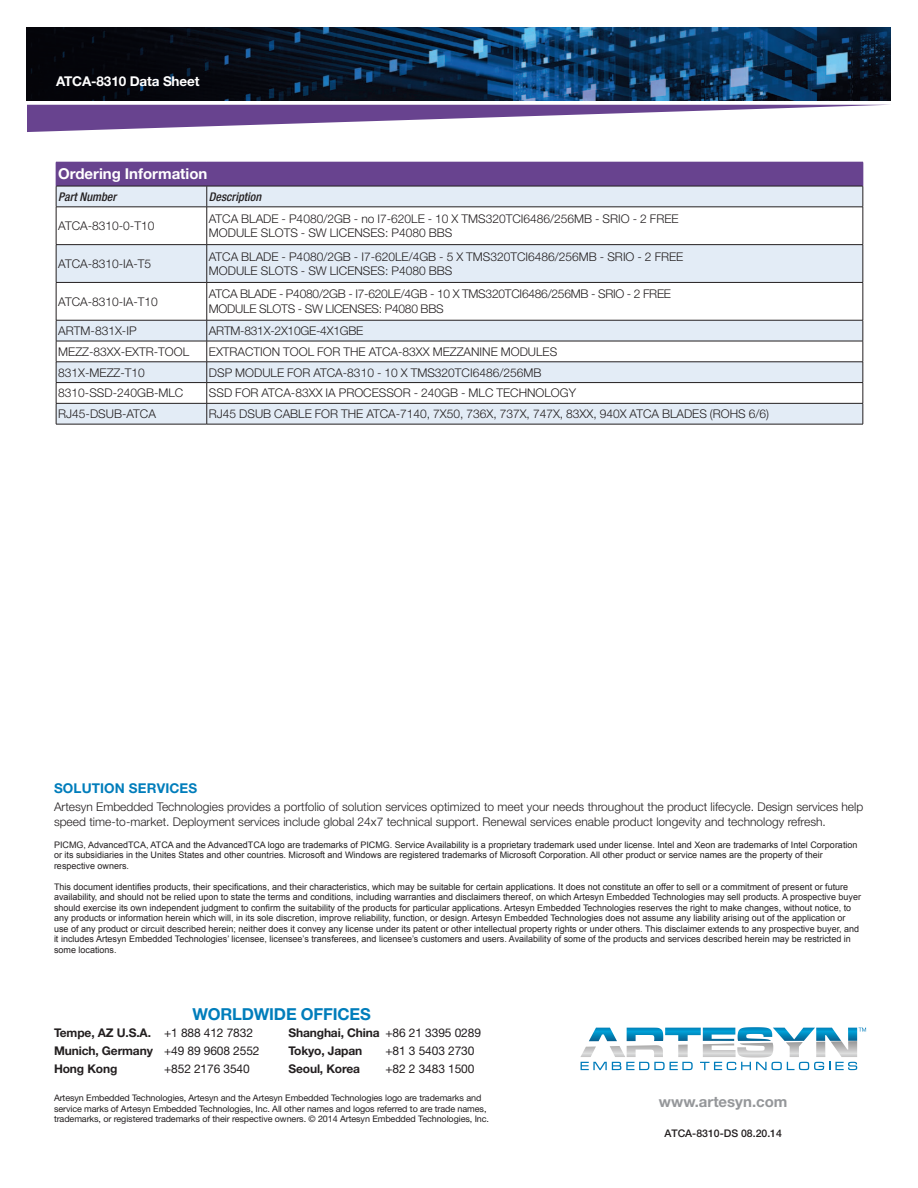
<style>
.page{position:relative;width:918px;height:1188px;background:#fff}
.page>*{position:absolute;margin:0;border:0;box-sizing:border-box;transform-origin:0 0}
.t1{font:700 16.5px "Helvetica Neue LT Std";color:#007dbb}
.t2{font:700 15px "Helvetica Neue LT Std";color:#fff}
.t3{font:700 15px "Helvetica Neue LT Std";color:#95979a}
.t4{font:700 13.5px "Helvetica Neue LT Std";letter-spacing:-.01em;color:#fff}
.t5{font:700 13.5px "Helvetica Neue LT Std";letter-spacing:.01em;color:#007dbb}
.t6{font:300 12px/14.4px "Helvetica Neue LT Std";color:#231f20}
.t7{font:300 12px/14.4px "Helvetica Neue LT Std";letter-spacing:-.02em;color:#231f20}
.t8{font:700 12px "Helvetica Neue LT Std";letter-spacing:-.01em;color:#231f20}
.t9{font:12px "Helvetica Neue LT Std";letter-spacing:-.01em;color:#231f20}
.t10{font:italic 500 condensed 12px "Helvetica Neue LT Std";color:#231f20}
.t11{font:500 10.5px "Helvetica Neue LT Std";color:#231f20}
.t12{font:9px/10.5px "Arial";color:#231f20}
.t13{font:9px/10.5px "Helvetica Neue LT Std";letter-spacing:-.01em;color:#231f20}
.s1{font-weight:400}
</style>
<div class="page">
<img style="left:27px;top:27px;width:864px;height:73px">
<svg style="left:27px;top:105px;width:854px;height:27px"></svg>
<svg style="left:580px;top:1027px;width:286px;height:43px"></svg>
<div style="left:56px;top:162px;width:807px;height:24px;background:#68438f"></div>
<div style="left:57px;top:187px;width:806px;height:237px;background:#e3ecf6"></div>
<svg style="left:57px;top:208px;width:806px;height:112px"></svg>
<svg style="left:57px;top:342px;width:806px;height:61px"></svg>
<hr style="left:56px;top:186px;width:151px;height:1px;background:#231f20">
<hr style="left:207px;top:186px;width:656px;height:1px;background:#231f20">
<svg style="left:207px;top:186px;width:1px;height:21px"></svg>
<hr style="left:56px;top:245px;width:1px;height:37px;background:#231f20">
<hr style="left:207px;top:245px;width:1px;height:37px;background:#231f20">
<hr style="left:863px;top:245px;width:1px;height:37px;background:#231f20">
<hr style="left:56px;top:403px;width:151px;height:1px;background:#231f20">
<hr style="left:207px;top:403px;width:656px;height:1px;background:#231f20">
<hr style="left:56px;top:424px;width:151px;height:1px;background:#231f20">
<hr style="left:207px;top:424px;width:656px;height:1px;background:#231f20">
<svg style="left:56px;top:321px;width:1px;height:103px"></svg>
<hr style="left:56px;top:362px;width:151px;height:1px;background:#231f20">
<hr style="left:207px;top:362px;width:656px;height:1px;background:#231f20">
<svg style="left:207px;top:321px;width:1px;height:103px"></svg>
<svg style="left:863px;top:320px;width:1px;height:104px"></svg>
<hr style="left:56px;top:382px;width:151px;height:1px;background:#231f20">
<hr style="left:207px;top:382px;width:656px;height:1px;background:#231f20">
<hr style="left:56px;top:341px;width:151px;height:1px;background:#231f20">
<hr style="left:207px;top:341px;width:656px;height:1px;background:#231f20">
<hr style="left:56px;top:283px;width:1px;height:37px;background:#231f20">
<hr style="left:56px;top:282px;width:151px;height:1px;background:#231f20">
<hr style="left:207px;top:282px;width:656px;height:1px;background:#231f20">
<hr style="left:207px;top:283px;width:1px;height:37px;background:#231f20">
<hr style="left:863px;top:283px;width:1px;height:37px;background:#231f20">
<hr style="left:56px;top:320px;width:151px;height:1px;background:#231f20">
<hr style="left:207px;top:320px;width:656px;height:1px;background:#231f20">
<hr style="left:56px;top:207px;width:1px;height:37px;background:#231f20">
<hr style="left:56px;top:207px;width:151px;height:1px;background:#231f20">
<hr style="left:207px;top:207px;width:656px;height:1px;background:#231f20">
<hr style="left:207px;top:207px;width:1px;height:37px;background:#231f20">
<hr style="left:863px;top:207px;width:1px;height:37px;background:#231f20">
<hr style="left:56px;top:244px;width:151px;height:1px;background:#231f20">
<hr style="left:207px;top:244px;width:656px;height:1px;background:#231f20">
<svg style="left:56px;top:185px;width:1px;height:22px"></svg>
<svg style="left:863px;top:162px;width:1px;height:45px"></svg>
<h3 class="t4" style="left:56px;top:72px;width:145px">ATCA-8310 Data Sheet</h3>
<h2 class="t2" style="left:58px;top:165px;width:151px">Ordering Information</h2>
<h3 class="t10" style="left:58px;top:189px;width:59px">Part Number</h3>
<h3 class="t10" style="left:209px;top:189px;width:54px">Description</h3>
<h3 class="t6" style="left:58px;top:218px;width:98px">ATCA-8310-0-T10</h3>
<h3 class="t6" style="left:209px;top:211px;width:471px">ATCA BLADE - P4080/2GB - no I7-620LE - 10 X TMS320TCI6486/256MB - SRIO - 2 FREE<br>MODULE SLOTS - SW LICENSES: P4080 BBS</h3>
<h3 class="t6" style="left:58px;top:256px;width:94px">ATCA-8310-IA-T5</h3>
<h3 class="t6" style="left:209px;top:249px;width:476px">ATCA BLADE - P4080/2GB - I7-620LE/4GB - 5 X TMS320TCI6486/256MB - SRIO - 2 FREE<br>MODULE SLOTS - SW LICENSES: P4080 BBS</h3>
<h3 class="t6" style="left:58px;top:294px;width:101px">ATCA-8310-IA-T10</h3>
<h3 class="t7" style="left:209px;top:287px;width:464px">ATCA BLADE - P4080/2GB - I7-620LE/4GB - 10 X TMS320TCI6486/256MB - SRIO - 2 FREE<br>MODULE SLOTS - SW LICENSES: P4080 BBS</h3>
<h3 class="t6" style="left:58px;top:323px;width:80px">ARTM-831X-IP</h3>
<h3 class="t7" style="left:209px;top:323px;width:156px">ARTM-831X-2X10GE-4X1GBE</h3>
<h3 class="t6" style="left:58px;top:344px;width:132px">MEZZ-83XX-EXTR-TOOL</h3>
<h3 class="t6" style="left:209px;top:344px;width:350px">EXTRACTION TOOL FOR THE ATCA-83XX MEZZANINE MODULES</h3>
<h3 class="t6" style="left:58px;top:365px;width:88px">831X-MEZZ-T10</h3>
<h3 class="t6" style="left:209px;top:365px;width:334px">DSP MODULE FOR ATCA-8310 - 10 X TMS320TCI6486/256MB</h3>
<h3 class="t6" style="left:58px;top:386px;width:127px">8310-SSD-240GB-MLC</h3>
<h3 class="t6" style="left:209px;top:386px;width:369px">SSD FOR ATCA-83XX IA PROCESSOR - 240GB - MLC TECHNOLOGY</h3>
<h3 class="t6" style="left:58px;top:406px;width:99px">RJ45-DSUB-ATCA</h3>
<h3 class="t6" style="left:209px;top:406px;width:562px">RJ45 DSUB CABLE FOR THE ATCA-7140, 7X50, 736X, 737X, 747X, 83XX, 940X ATCA BLADES (ROHS 6/6)</h3>
<h3 class="t5" style="left:54px;top:780px;width:20px">SOLU</h3>
<h3 class="t5" style="left:92px;top:780px;width:18px">TION</h3>
<h3 class="t5" style="left:129px;top:780px;width:70px">SERVICES</h3>
<p class="t6" style="left:54px;top:799px;width:811px;line-height:15px">Artesyn Embedded Technologies provides a portfolio of solution services optimized to meet your needs throughout the product lifecycle. Design services help speed time-to-market. Deployment services include global 24x7 technical support. Renewal services enable product longevity and technology refresh.</p>
<p class="t12" style="left:54px;top:839px;width:805px">PICMG, AdvancedTCA, ATCA and the AdvancedTCA logo are trademarks of PICMG. Service Availability is a proprietary trademark used under license. Intel and Xeon are trademarks of Intel Corporation or its subsidiaries in the Unites States and other countries. Microsoft and Windows are registered trademarks of Microsoft Corporation. All other product or service names are the property of their respective owners.</p>
<p class="t12" style="left:54px;top:881px;width:809px">This document identifies products, their specifications, and their characteristics, which may be suitable for certain applications. It does not constitute an offer to sell or a commitment of present or future availability, and should not be relied upon to state the terms and conditions, including warranties and disclaimers thereof, on which Artesyn Embedded Technologies may sell products. A prospective buyer should exercise its own independent judgment to confirm the suitability of the products for particular applications. Artesyn Embedded Technologies reserves the right to make changes, without notice, to any products or information herein which will, in its sole discretion, improve reliability, function, or design. Artesyn Embedded Technologies does not assume any liability arising out of the application or use of any product or circuit described herein; neither does it convey any license under its patent or other intellectual property rights or under others. This disclaimer extends to any prospective buyer, and it includes Artesyn Embedded Technologies’ licensee, licensee’s transferees, and licensee’s customers and users. Availability of some of the products and services described herein may be restricted in some locations.</p>
<h1 class="t1" style="left:192px;top:1004px;width:14px">WORL</h1>
<h1 class="t1" style="left:242px;top:1004px;width:69px">DWIDE OFFI</h1>
<h1 class="t1" style="left:338px;top:1004px;width:35px">CES</h1>
<h3 class="t8" style="left:54px;top:1025px;width:201px">Tempe, AZ U.S.A. <span class="s1">+1 888 412 7832</span></h3>
<h3 class="t8" style="left:288px;top:1025px;width:194px">Shanghai, China <span class="s1">+86 21 3395 0289</span></h3>
<h3 class="t8" style="left:54px;top:1043px;width:207px">Munich, Germany <span class="s1">+49 89 9608 2552</span></h3>
<h3 class="t8" style="left:288px;top:1043px;width:76px">Tokyo, Japan</h3>
<h3 class="t9" style="left:386px;top:1043px;width:90px">+81 3 5403 2730</h3>
<h3 class="t8" style="left:54px;top:1061px;width:65px">Hong Kong</h3>
<h3 class="t9" style="left:164px;top:1061px;width:87px">+852 2176 3540</h3>
<h3 class="t8" style="left:288px;top:1061px;width:73px">Seoul, Korea</h3>
<h3 class="t9" style="left:386px;top:1061px;width:90px">+82 2 3483 1500</h3>
<p class="t13" style="left:54px;top:1093px;width:437px">Artesyn Embedded Technologies, Artesyn and the Artesyn Embedded Technologies logo are trademarks and service marks of Artesyn Embedded Technologies, Inc. All other names and logos referred to are trade names, trademarks, or registered trademarks of their respective owners. © 2014 Artesyn Embedded Technologies, Inc.</p>
<h2 class="t3" style="left:659px;top:1092px;width:130px">www.artesyn.com</h2>
<p class="t11" style="left:664px;top:1127px;width:119px">ATCA-8310-DS 08.20.14</p>
</div>
